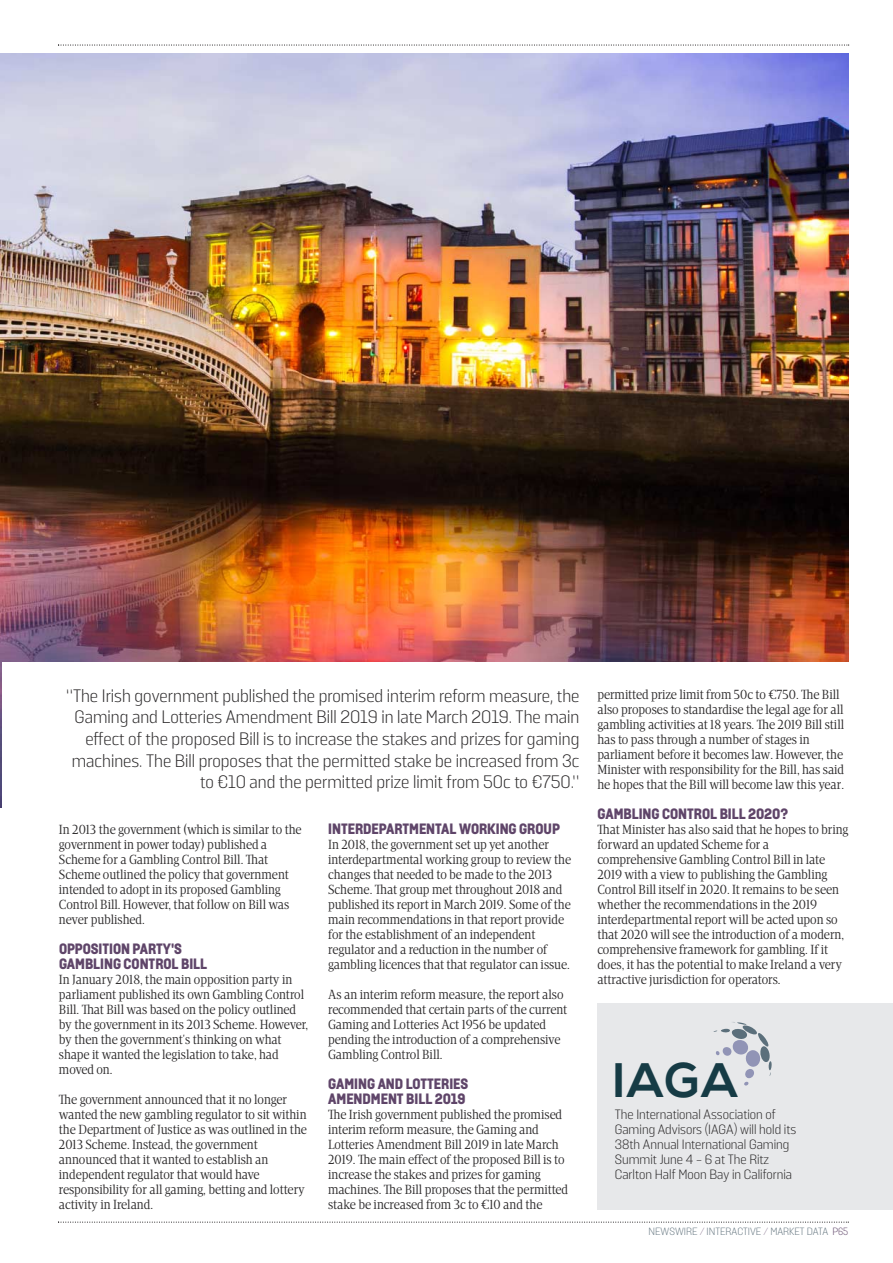
<style>
.page{position:relative;width:893px;height:1263px;background:#fff}
.page>*{position:absolute;margin:0;border:0;box-sizing:border-box;transform-origin:0 0}
.t1{font:700 48.3px "Nexa";color:#163b45}
.t2{font:300 18px/21.6px "Solido";color:#272526;text-align:right}
.t3{font:800 15px/15px "Solido";color:#5f4569;scale:.88 1}
.t4{font:13.5px/15px "Apud";color:#272526}
.t5{font:300 13.5px/15px "Solido";color:#272526}
.t6{font:300 10.5px "Solido";color:#667781}
.s1{color:#5f4569}
</style>
<div class="page">
<img style="left:0;top:54px;width:848px;height:753px">
<div style="left:3px;top:663px;width:852px;height:178px;background:#fff"></div>
<svg style="left:58px;top:1221px;width:791px;height:2px"></svg>
<svg style="left:58px;top:44px;width:791px;height:2px"></svg>
<div style="left:597px;top:1003px;width:296px;height:206px;background:#e7e8ea"></div>
<svg style="left:713px;top:1022px;width:59px;height:64px"></svg>
<p class="t2" style="left:66px;top:686px;width:515px">“The Irish government published the promised interim reform measure, the Gaming and Lotteries Amendment Bill 2019 in late March 2019. The main effect of the proposed Bill is to increase the stakes and prizes for gaming machines. The Bill proposes that the permitted stake be increased from 3c to €10 and the permitted prize limit from 50c to €750.”</p>
<p class="t4" style="left:59px;top:823px;width:244px">In 2013 the government (which is similar to the government in power today) published a Scheme for a Gambling Control Bill. That Scheme outlined the policy that government intended to adopt in its proposed Gambling Control Bill. However, that follow on Bill was never published.</p>
<p class="t3" style="left:59px;top:943px;width:170px">OPPOSITION PARTY'S<br>GAMBLING CONTROL BILL</p>
<p class="t4" style="left:59px;top:973px;width:251px">In January 2018, the main opposition party in parliament published its own Gambling Control Bill. That Bill was based on the policy outlined by the government in its 2013 Scheme. However, by then the government's thinking on what shape it wanted the legislation to take, had moved on.</p>
<p class="t4" style="left:59px;top:1093px;width:249px">The government announced that it no longer wanted the new gambling regulator to sit within the Department of Justice as was outlined in the 2013 Scheme. Instead, the government announced that it wanted to establish an independent regulator that would have responsibility for all gaming, betting and lottery activity in Ireland.</p>
<p class="t3" style="left:328px;top:823px;width:265px">INTERDEPARTMENTAL WORKING GROUP</p>
<p class="t4" style="left:328px;top:838px;width:245px">In 2018, the government set up yet another interdepartmental working group to review the changes that needed to be made to the 2013<br>Scheme. That group met throughout 2018 and published its report in March 2019. Some of the main recommendations in that report provide for the establishment of an independent regulator and a reduction in the number of gambling licences that that regulator can issue.</p>
<p class="t4" style="left:328px;top:988px;width:241px">As an interim reform measure, the report also recommended that certain parts of the current Gaming and Lotteries Act 1956 be updated pending the introduction of a comprehensive Gambling Control Bill.</p>
<p class="t3" style="left:328px;top:1078px;width:161px">GAMING AND LOTTERIES<br>AMENDMENT BILL 2019</p>
<p class="t4" style="left:328px;top:1108px;width:241px">The Irish government published the promised interim reform measure, the Gaming and Lotteries Amendment Bill 2019 in late March 2019. The main effect of the proposed Bill is to increase the stakes and prizes for gaming machines. The Bill proposes that the permitted stake be increased from 3c to €10 and the</p>
<p class="t4" style="left:597px;top:688px;width:248px">permitted prize limit from 50c to €750. The Bill also proposes to standardise the legal age for all gambling activities at 18 years. The 2019 Bill still has to pass through a number of stages in parliament before it becomes law. However, the Minister with responsibility for the Bill, has said he hopes that the Bill will become law this year.</p>
<p class="t3" style="left:597px;top:808px;width:218px">GAMBLING CONTROL BILL 2020?</p>
<p class="t4" style="left:597px;top:823px;width:253px">That Minister has also said that he hopes to bring forward an updated Scheme for a comprehensive Gambling Control Bill in late 2019 with a view to publishing the Gambling Control Bill itself in 2020. It remains to be seen whether the recommendations in the 2019 interdepartmental report will be acted upon so that 2020 will see the introduction of a modern, comprehensive framework for gambling. If it does, it has the potential to make Ireland a very attractive jurisdiction for operators.</p>
<h1 class="t1" style="left:613px;top:1063px;width:126px">IAGA</h1>
<p class="t5" style="left:615px;top:1108px;width:183px">The International Association of Gaming Advisors (IAGA) will hold its 38th Annual International Gaming Summit June 4 - 6 at The Ritz Carlton Half Moon Bay in California</p>
<p class="t6" style="left:648px;top:1227px;width:201px">NEWSWIRE <span class="s1">/</span> INTERACTIVE <span class="s1">/</span> MARKET DATA <span class="s1">P65</span></p>
</div>
